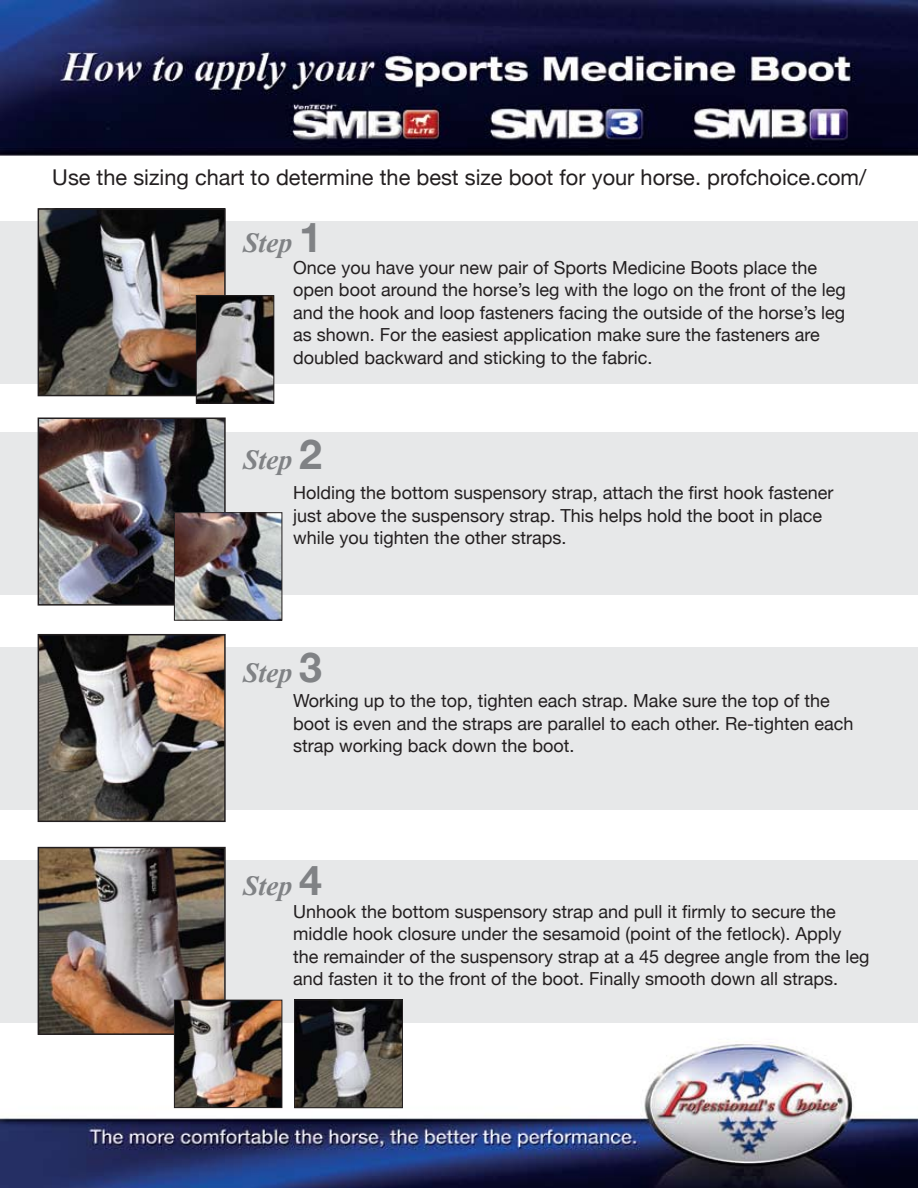
<style>
.page{position:relative;width:918px;height:1188px;background:#fff}
.page>*{position:absolute;margin:0;border:0;box-sizing:border-box;transform-origin:0 0}
.t1{font:italic 700 27.75px "Times New Roman";color:#808285}
.t2{font:21.75px "Helvetica Neue";color:#231f20}
.t3{font:18px/22.5px "Helvetica Neue";color:#231f20}
.s1{font-family:"Helvetica Neue";font-style:normal;font-size:41.1px}
</style>
<div class="page">
<img style="left:0;top:1px;width:918px;height:1187px">
<div style="left:0;top:221px;width:918px;height:163px;background:#e7e8e9"></div>
<div style="left:0;top:432px;width:918px;height:163px;background:#e7e8e9"></div>
<div style="left:0;top:647px;width:918px;height:163px;background:#e7e8e9"></div>
<div style="left:0;top:860px;width:918px;height:163px;background:#e7e8e9"></div>
<img style="left:41px;top:211px;width:182px;height:182px">
<div style="left:38px;top:208px;width:188px;height:188px;border:2px solid #231f20"></div>
<img style="left:41px;top:421px;width:182px;height:182px">
<div style="left:38px;top:418px;width:188px;height:188px;border:2px solid #231f20"></div>
<img style="left:176px;top:514px;width:104px;height:105px">
<div style="left:174px;top:512px;width:108px;height:109px;border:1px solid #231f20"></div>
<img style="left:198px;top:297px;width:74px;height:105px">
<div style="left:196px;top:295px;width:78px;height:109px;border:1px solid #231f20"></div>
<img style="left:41px;top:637px;width:182px;height:182px">
<div style="left:38px;top:634px;width:188px;height:188px;border:2px solid #231f20"></div>
<img style="left:41px;top:850px;width:182px;height:182px">
<div style="left:38px;top:847px;width:188px;height:188px;border:2px solid #231f20"></div>
<img style="left:296px;top:1002px;width:105px;height:104px">
<div style="left:294px;top:1000px;width:109px;height:108px;border:1px solid #231f20"></div>
<img style="left:176px;top:1002px;width:104px;height:104px">
<div style="left:174px;top:1000px;width:108px;height:108px;border:1px solid #231f20"></div>
<p class="t2" style="left:52px;top:159px;width:816px">Use the sizing chart to determine the best size boot for your horse. profchoice.com/</p>
<h1 class="t1" style="left:243px;top:223px;width:80px">Step <span class="s1">1</span></h1>
<p class="t3" style="left:293px;top:255px;width:554px">Once you have your new pair of Sports Medicine Boots place the open boot around the horse’s leg with the logo on the front of the leg and the hook and loop fasteners facing the outside of the horse’s leg as shown. For the easiest application make sure the fasteners are doubled backward and sticking to the fabric.</p>
<h1 class="t1" style="left:243px;top:440px;width:80px">Step <span class="s1">2</span></h1>
<p class="t3" style="left:293px;top:480px;width:542px">Holding the bottom suspensory strap, attach the first hook fastener just above the suspensory strap. This helps hold the boot in place while you tighten the other straps.</p>
<h1 class="t1" style="left:243px;top:654px;width:80px">Step <span class="s1">3</span></h1>
<p class="t3" style="left:293px;top:689px;width:562px">Working up to the top, tighten each strap. Make sure the top of the boot is even and the straps are parallel to each other. Re-tighten each strap working back down the boot.</p>
<h1 class="t1" style="left:243px;top:866px;width:80px">Step <span class="s1">4</span></h1>
<p class="t3" style="left:293px;top:899px;width:578px">Unhook the bottom suspensory strap and pull it firmly to secure the middle hook closure under the sesamoid (point of the fetlock). Apply the remainder of the suspensory strap at a 45 degree angle from the leg and fasten it to the front of the boot. Finally smooth down all straps.</p>
</div>
